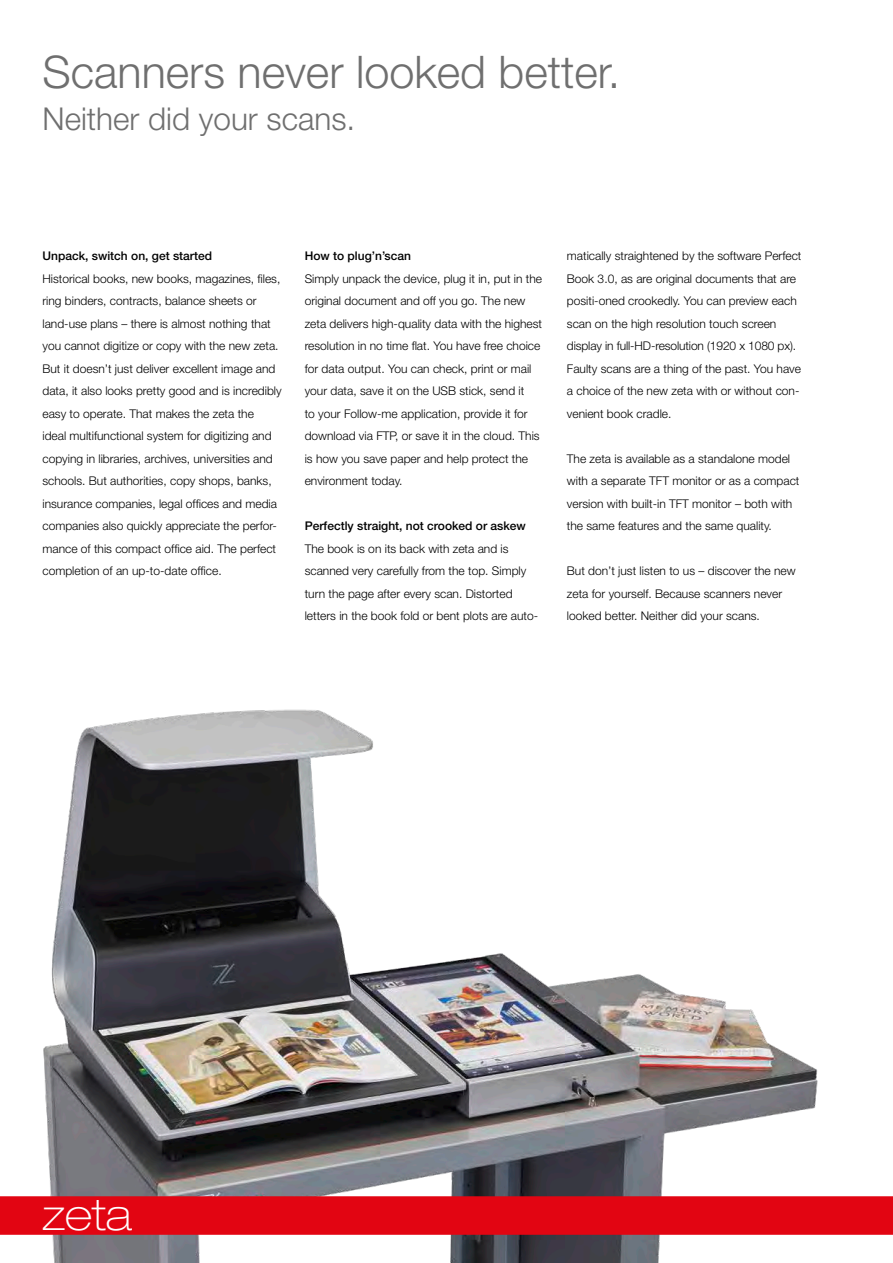
<style>
.page{position:relative;width:893px;height:1263px;background:#fff}
.page>*{position:absolute;margin:0;border:0;box-sizing:border-box;transform-origin:0 0}
.t1{font:300 45px "Helvetica Neue LT";color:#6f6f6f}
.t2{font:100 expanded 43.8px "Helvetica Neue LT";color:#fff}
.t3{font:300 31.5px "Helvetica Neue LT";color:#6f6f6f}
.t4{font:300 12px/22.5px "Helvetica Neue LT";color:#000}
.t5{font:500 12px "Helvetica Neue LT";color:#000}
</style>
<div class="page">
<img style="left:43px;top:709px;width:775px;height:554px">
<div style="left:0;top:1196px;width:893px;height:39px;background:#e20512"></div>
<h1 class="t1" style="left:43px;top:44px;width:579px">Scanners never looked better.</h1>
<h3 class="t3" style="left:43px;top:99px;width:314px">Neither did your scans.</h3>
<p class="t5" style="left:43px;top:249px;width:171px">Unpack, switch on, get started</p>
<p class="t4" style="left:43px;top:267px;width:241px">Historical books, new books, magazines, files, ring binders, contracts, balance sheets or land-use plans – there is almost nothing that you cannot digitize or copy with the new zeta.<br>But it doesn’t just deliver excellent image and data, it also looks pretty good and is incredibly easy to operate. That makes the zeta the<br>ideal multifunctional system for digitizing and copying in libraries, archives, universities and schools. But authorities, copy shops, banks, insurance companies, legal offices and media companies also quickly appreciate the perfor&shy;mance of this compact office aid. The perfect completion of an up-to-date office.</p>
<p class="t5" style="left:305px;top:249px;width:108px">How to plug’n’scan</p>
<p class="t4" style="left:305px;top:267px;width:239px">Simply unpack the device, plug it in, put in the original document and off you go. The new zeta delivers high-quality data with the highest resolution in no time flat. You have free choice for data output. You can check, print or mail your data, save it on the USB stick, send it<br>to your Follow-me application, provide it for download via FTP, or save it in the cloud. This is how you save paper and help protect the environment today.</p>
<p class="t5" style="left:305px;top:519px;width:223px">Perfectly straight, not crooked or askew</p>
<p class="t4" style="left:305px;top:537px;width:235px">The book is on its back with zeta and is scanned very carefully from the top. Simply turn the page after every scan. Distorted letters in the book fold or bent plots are auto-</p>
<p class="t4" style="left:567px;top:245px;width:236px">matically straightened by the software Perfect Book 3.0, as are original documents that are positi-oned crookedly. You can preview each scan on the high resolution touch screen display in full-HD-resolution (1920 x 1080 px).<br>Faulty scans are a thing of the past. You have a choice of the new zeta with or without con&shy;venient book cradle.</p>
<p class="t4" style="left:567px;top:447px;width:234px">The zeta is available as a standalone model with a separate TFT monitor or as a compact version with built-in TFT monitor – both with the same features and the same quality.</p>
<p class="t4" style="left:567px;top:560px;width:230px">But don’t just listen to us – discover the new zeta for yourself. Because scanners never looked better. Neither did your scans.</p>
<h2 class="t2" style="left:43px;top:1188px;width:91px">zeta</h2>
</div>
